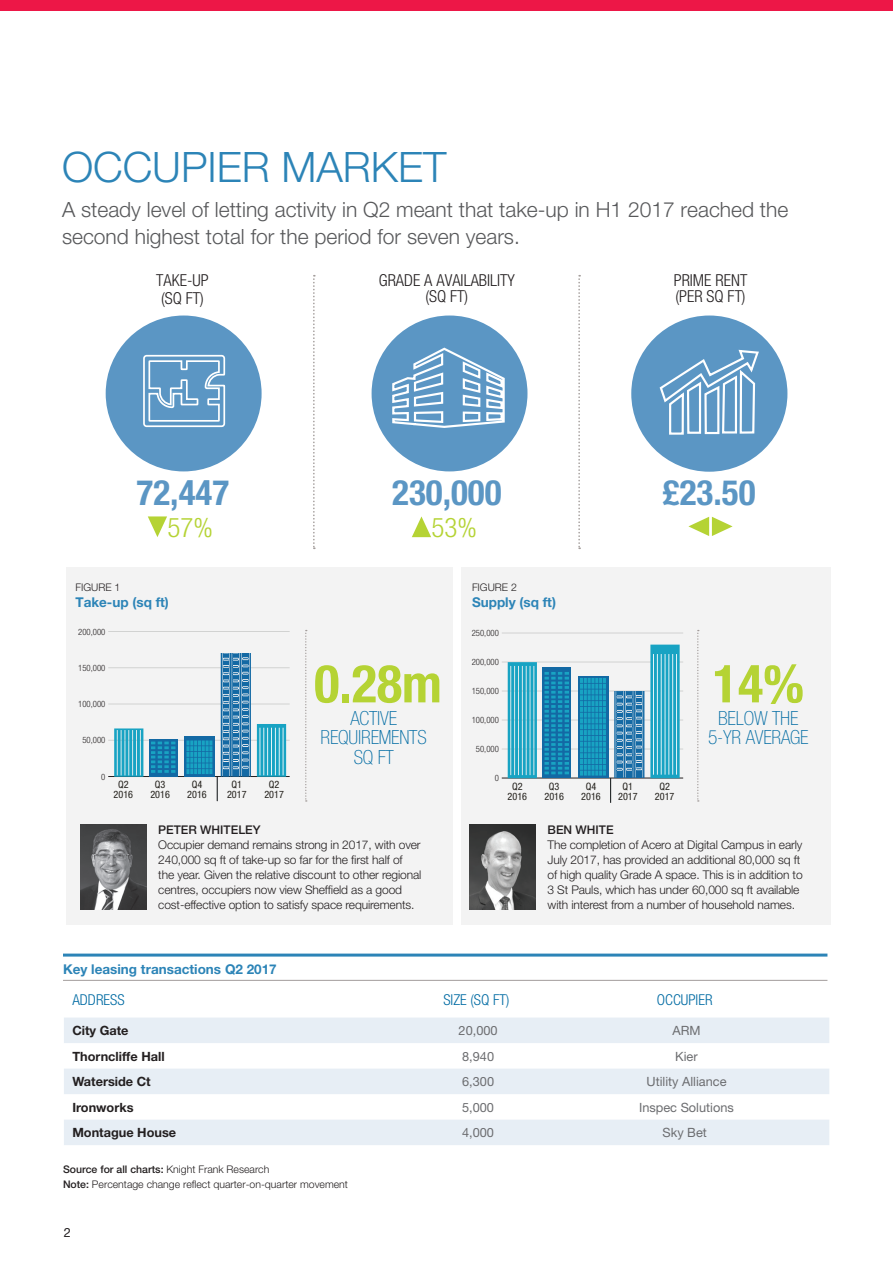
<style>
.page{position:relative;width:893px;height:1263px;background:#fff}
.page>*{position:absolute;margin:0;border:0;box-sizing:border-box;transform-origin:0 0}
.t1{font:700 condensed 52.5px "Helvetica Neue";color:#b5d334}
.t2{font:300 42px "Helvetica Neue";color:#2c84b7}
.t3{font:700 condensed 35.1px "Helvetica Neue";color:#5b96c4}
.t4{font:300 condensed 27px "Helvetica Neue";color:#b5d334}
.t5{font:300 21px/27px "Helvetica Neue";color:#57585a}
.t6{font:100 condensed 19.5px/19.5px "Helvetica Neue";letter-spacing:-.01em;color:#006ba3;text-align:center}
.t7{font:300 condensed 16.5px/16.5px "Helvetica Neue";color:#231f20}
.t8{font:300 condensed 15px "Helvetica Neue";color:#006ba3}
.t9{font:700 13.5px "Helvetica Neue";color:#2c84b7}
.t10{font:12.75px "Helvetica Neue";color:#6c6d70}
.t11{font:700 12.75px "Helvetica Neue";color:#231f20}
.t12{font:12.75px "Helvetica Neue";color:#231f20}
.t13{font:300 12px/15px "Helvetica Neue";letter-spacing:-.01em;color:#231f20}
.t14{font:500 12px "Helvetica Neue";color:#231f20}
.t15{font:300 10.5px/14.4px "Helvetica Neue";color:#231f20}
.t16{font:condensed 10.2px/10.2px "Helvetica Neue";color:#24211c;text-align:center}
.t17{font:300 condensed 8.7px "Helvetica Neue";color:#231f20}
.s1{font-weight:500}
</style>
<div class="page">
<div style="left:0;top:0;width:893px;height:11px;background:#ed1747"></div>
<svg style="left:64px;top:1017px;width:765px;height:128px;fill:#e7eef5"></svg>
<hr style="left:63px;top:953px;width:764px;height:3px;background:#2c84b7">
<hr style="left:63px;top:980px;width:764px;height:1px;background:#a39d9b">
<svg style="left:313px;top:275px;width:2px;height:274px"></svg>
<svg style="left:578px;top:275px;width:2px;height:274px"></svg>
<div style="left:66px;top:567px;width:387px;height:357px;background:#f3f3f3"></div>
<div style="left:461px;top:567px;width:369px;height:357px;background:#f3f3f3"></div>
<svg style="left:305px;top:630px;width:2px;height:172px"></svg>
<svg style="left:697px;top:630px;width:2px;height:172px"></svg>
<hr style="left:108px;top:776px;width:182px;height:1px;background:#231f20">
<hr style="left:108px;top:740px;width:182px;height:1px;background:#d1d2d1">
<hr style="left:108px;top:704px;width:182px;height:1px;background:#d1d2d1">
<hr style="left:108px;top:667px;width:182px;height:1px;background:#d1d2d1">
<hr style="left:108px;top:631px;width:182px;height:1px;background:#d1d2d1">
<svg style="left:114px;top:728px;width:29px;height:49px"></svg>
<div style="left:149px;top:739px;width:28px;height:38px;background:#1369a4"></div>
<svg style="left:151px;top:741px;width:24px;height:32px"></svg>
<svg style="left:257px;top:724px;width:29px;height:53px;background:#44b3cd"></svg>
<div style="left:184px;top:736px;width:31px;height:41px;background:#1369a4"></div>
<svg style="left:186px;top:653px;width:65px;height:148px"></svg>
<hr style="left:502px;top:778px;width:181px;height:1px;background:#231f20">
<hr style="left:502px;top:749px;width:181px;height:1px;background:#d1d2d1">
<hr style="left:502px;top:720px;width:181px;height:1px;background:#d1d2d1">
<hr style="left:502px;top:691px;width:181px;height:1px;background:#d1d2d1">
<hr style="left:502px;top:662px;width:181px;height:1px;background:#d1d2d1">
<hr style="left:502px;top:633px;width:181px;height:1px;background:#d1d2d1">
<svg style="left:508px;top:662px;width:29px;height:116px;background:#44b2cc"></svg>
<div style="left:543px;top:668px;width:28px;height:110px;background:#1369a4"></div>
<svg style="left:544px;top:672px;width:25px;height:102px"></svg>
<svg style="left:650px;top:645px;width:30px;height:133px;background:#48b5cf"></svg>
<div style="left:578px;top:677px;width:30px;height:101px;background:#1369a4"></div>
<svg style="left:580px;top:678px;width:64px;height:125px"></svg>
<img style="left:80px;top:824px;width:66px;height:85px">
<img style="left:469px;top:824px;width:66px;height:85px">
<div style="left:372px;top:315px;width:155px;height:156px;background:#5b96c4;border-radius:50%"></div>
<svg style="left:392px;top:347px;width:113px;height:81px"></svg>
<div style="left:106px;top:315px;width:156px;height:156px;background:#5b96c4;border-radius:50%"></div>
<svg style="left:143px;top:354px;width:83px;height:74px"></svg>
<svg style="left:148px;top:516px;width:19px;height:21px"></svg>
<svg style="left:412px;top:516px;width:19px;height:21px"></svg>
<div style="left:631px;top:315px;width:156px;height:157px;background:#5b96c4;border-radius:50%"></div>
<svg style="left:659px;top:349px;width:100px;height:86px"></svg>
<svg style="left:688px;top:517px;width:45px;height:19px"></svg>
<h2 class="t2" style="left:62px;top:141px;width:386px">OCCUPIER MARKET</h2>
<h3 class="t5" style="left:62px;top:196px;width:728px">A steady level of letting activity in Q2 meant that take-up in H1 2017 reached the second highest total for the period for seven years.</h3>
<h3 class="t7" style="left:156px;top:271px;width:54px;line-height:18px">TAKE-UP (SQ FT)</h3>
<h3 class="t7" style="left:379px;top:271px;width:138px;text-align:center">GRADE A AVAILABILITY (SQ FT)</h3>
<h3 class="t7" style="left:674px;top:271px;width:75px">PRIME RENT (PER SQ FT)</h3>
<h3 class="t3" style="left:137px;top:471px;width:94px">72,447</h3>
<h3 class="t3" style="left:392px;top:471px;width:111px">230,000</h3>
<h3 class="t3" style="left:663px;top:471px;width:94px">£23.50</h3>
<h3 class="t4" style="left:168px;top:512px;width:47px">57%</h3>
<h3 class="t4" style="left:432px;top:512px;width:47px">53%</h3>
<p class="t15" style="left:75px;top:580px;width:46px">FIGURE 1</p>
<p class="t9" style="left:75px;top:594px;width:95px">Take-up (sq ft)</p>
<p class="t15" style="left:472px;top:580px;width:46px">FIGURE 2</p>
<p class="t9" style="left:472px;top:594px;width:85px">Supply (sq ft)</p>
<p class="t17" style="left:78px;top:626px;width:29px">200,000</p>
<p class="t17" style="left:472px;top:628px;width:29px">250,000</p>
<p class="t17" style="left:78px;top:663px;width:29px">150,000</p>
<p class="t17" style="left:78px;top:699px;width:29px">100,000</p>
<p class="t17" style="left:472px;top:657px;width:29px">200,000</p>
<h1 class="t1" style="left:314px;top:652px;width:129px">0.28m</h1>
<h1 class="t1" style="left:713px;top:652px;width:93px">14%</h1>
<p class="t17" style="left:472px;top:686px;width:29px">150,000</p>
<p class="t17" style="left:82px;top:735px;width:25px">50,000</p>
<h3 class="t6" style="left:321px;top:708px;width:108px">ACTIVE<br>REQUIREMENTS<br>SQ FT</h3>
<h3 class="t6" style="left:708px;top:708px;width:102px">BELOW THE<br>5-YR AVERAGE</h3>
<p class="t17" style="left:472px;top:715px;width:29px">100,000</p>
<p class="t17" style="left:476px;top:744px;width:25px">50,000</p>
<p class="t17" style="left:101px;top:771px;width:6px">0</p>
<p class="t16" style="left:114px;top:779px;width:21px">Q2<br>2016</p>
<p class="t16" style="left:150px;top:779px;width:21px">Q3<br>2016</p>
<p class="t16" style="left:187px;top:779px;width:21px">Q4<br>2016</p>
<p class="t16" style="left:227px;top:779px;width:21px">Q1<br>2017</p>
<p class="t16" style="left:264px;top:779px;width:21px">Q2<br>2017</p>
<p class="t17" style="left:495px;top:773px;width:6px">0</p>
<p class="t16" style="left:508px;top:781px;width:21px">Q2<br>2016</p>
<p class="t16" style="left:544px;top:781px;width:21px">Q3<br>2016</p>
<p class="t16" style="left:581px;top:781px;width:21px">Q4<br>2016</p>
<p class="t16" style="left:618px;top:781px;width:21px">Q1<br>2017</p>
<p class="t16" style="left:655px;top:781px;width:21px">Q2<br>2017</p>
<p class="t14" style="left:158px;top:822px;width:104px">PETER WHITELEY</p>
<p class="t13" style="left:158px;top:837px;width:265px">Occupier demand remains strong in 2017, with over 240,000 sq ft of take-up so far for the first half of the year. Given the relative discount to other regional centres, occupiers now view Sheffield as a good cost-effective option to satisfy space requirements.</p>
<p class="t9" style="left:63px;top:960px;width:215px">Key leasing transactions Q2 2017</p>
<p class="t14" style="left:548px;top:822px;width:68px">BEN WHITE</p>
<p class="t13" style="left:548px;top:837px;width:257px">The completion of Acero at Digital Campus in early July 2017, has provided an additional 80,000 sq ft of high quality Grade A space. This is in addition to 3 St Pauls, which has under 60,000 sq ft available with interest from a number of household names.</p>
<p class="t8" style="left:72px;top:991px;width:54px">ADDRESS</p>
<p class="t8" style="left:443px;top:991px;width:67px">SIZE (SQ FT)</p>
<p class="t8" style="left:657px;top:991px;width:57px">OCCUPIER</p>
<p class="t11" style="left:72px;top:1023px;width:58px">City Gate</p>
<p class="t10" style="left:459px;top:1023px;width:40px">20,000</p>
<p class="t10" style="left:672px;top:1023px;width:30px">ARM</p>
<p class="t11" style="left:72px;top:1048px;width:94px">Thorncliffe Hall</p>
<p class="t10" style="left:462px;top:1049px;width:33px">8,940</p>
<p class="t10" style="left:675px;top:1049px;width:24px">Kier</p>
<p class="t11" style="left:72px;top:1074px;width:80px">Waterside Ct</p>
<p class="t10" style="left:462px;top:1074px;width:33px">6,300</p>
<p class="t10" style="left:646px;top:1074px;width:82px">Utility Alliance</p>
<p class="t11" style="left:72px;top:1099px;width:63px">Ironworks</p>
<p class="t10" style="left:462px;top:1100px;width:33px">5,000</p>
<p class="t10" style="left:639px;top:1100px;width:96px">Inspec Solutions</p>
<p class="t11" style="left:72px;top:1125px;width:105px">Montague House</p>
<p class="t10" style="left:462px;top:1125px;width:33px">4,000</p>
<p class="t10" style="left:662px;top:1125px;width:46px">Sky Bet</p>
<p class="t15" style="left:63px;top:1162px;width:286px"><span class="s1">Source for all charts:</span> Knight Frank Research<br><span class="s1">Note:</span> Percentage change reflect quarter-on-quarter movement</p>
<p class="t12" style="left:64px;top:1225px;width:9px">2</p>
</div>
